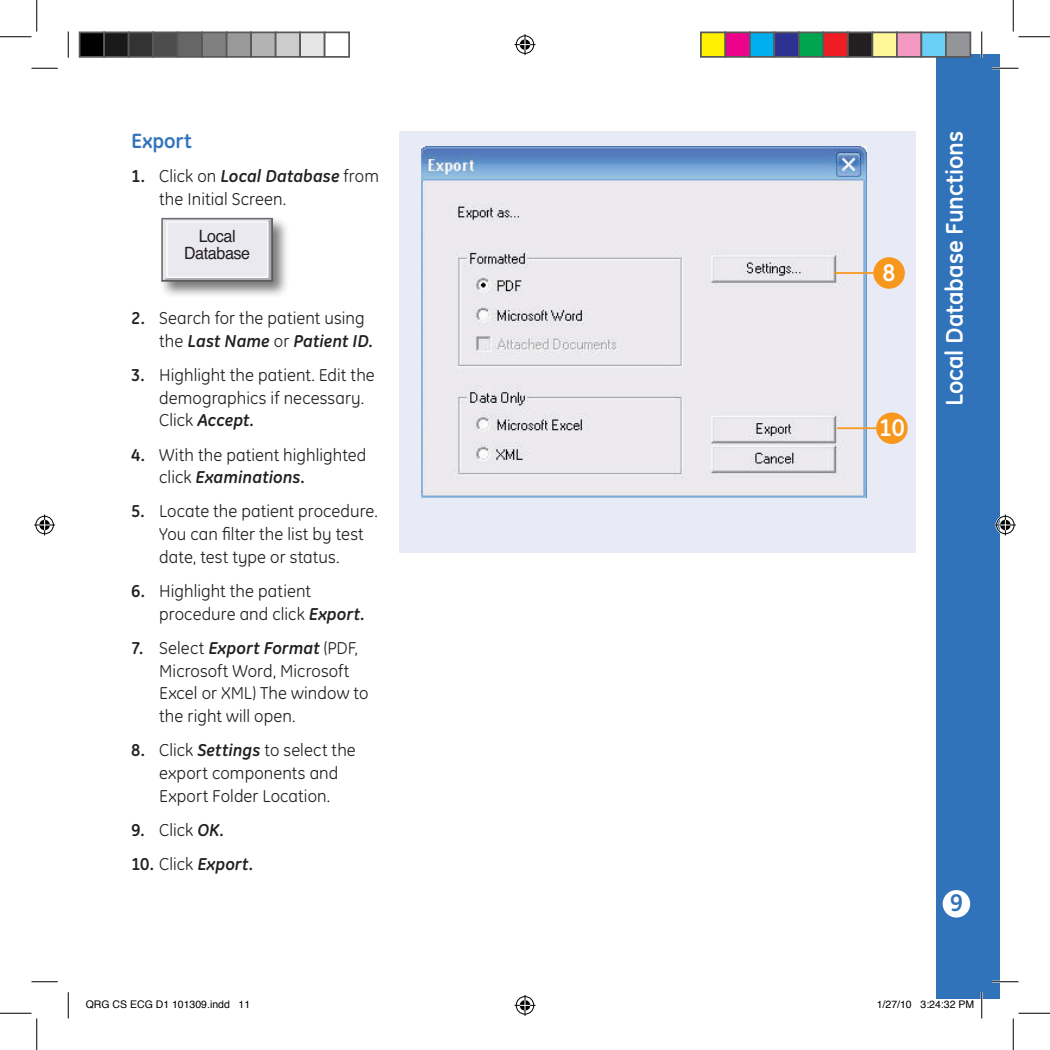
<style>
.page{position:relative;width:1050px;height:1050px;background:#fff}
.page>*{position:absolute;margin:0;border:0;box-sizing:border-box;transform-origin:0 0}
.t1{font:700 24.5px "GE Inspira";letter-spacing:-.005em;color:#fff}
.t2{font:700 24.5px "GE Inspira";color:#3073ba}
.t3{font:700 21px "GE Inspira";letter-spacing:.005em;color:#3073ba}
.t4{font:17.5px/22.8px "GE Inspira";letter-spacing:.005em;color:#231f20}
.t5{font:italic 700 17.5px "GE Inspira";letter-spacing:.015em;color:#231f20}
.t6{font:16.97px/17px "Helvetica";letter-spacing:-.025em;color:#231f20;text-align:center;scale:.95 1}
.t7{font:10.5px "Helvetica";color:#000}
.s1{font-weight:700}
.s2{font-weight:700;font-style:italic}
.s3{font-style:normal}
.s4{font-weight:400;font-style:normal}
</style>
<div class="page">
<div style="left:936px;top:54px;width:63px;height:945px;background:#3073ba"></div>
<div style="left:943px;top:890px;width:27px;height:28px;background:#fff;border-radius:50%"></div>
<div style="left:399px;top:131px;width:517px;height:422px;background:#e8ebf6"></div>
<div style="left:873px;top:257px;width:32px;height:32px;background:#f7971d;border-radius:50%"></div>
<img style="left:421px;top:146px;width:446px;height:351px">
<hr style="left:834px;top:272px;width:40px;height:2px;background:#f7971d">
<div style="left:876px;top:412px;width:32px;height:32px;background:#f7971d;border-radius:50%"></div>
<hr style="left:837px;top:427px;width:40px;height:2px;background:#f7971d">
<div style="left:159px;top:216px;width:130px;height:82px;background:#231f20;opacity:.6"></div>
<svg style="left:161px;top:218px;width:112px;height:64px"></svg>
<div style="left:166px;top:221px;width:103px;height:57px;background:#eae9ef;border:2px solid #fafafa"></div>
<hr style="left:992px;top:67px;width:26px;height:2px;background:#fff">
<hr style="left:992px;top:981px;width:26px;height:2px;background:#fff">
<hr style="left:981px;top:32px;width:2px;height:26px;background:#fff">
<hr style="left:981px;top:992px;width:2px;height:26px;background:#fff">
<svg style="left:32px;top:68px;width:26px;height:1px"></svg>
<svg style="left:992px;top:68px;width:26px;height:1px"></svg>
<svg style="left:32px;top:981px;width:26px;height:1px"></svg>
<svg style="left:992px;top:981px;width:26px;height:1px"></svg>
<svg style="left:68px;top:32px;width:1px;height:26px"></svg>
<svg style="left:68px;top:992px;width:1px;height:26px"></svg>
<svg style="left:981px;top:32px;width:1px;height:26px"></svg>
<svg style="left:981px;top:992px;width:1px;height:26px"></svg>
<hr style="left:0;top:36px;width:32px;height:1px;background:#000">
<hr style="left:1018px;top:36px;width:32px;height:1px;background:#000">
<hr style="left:0;top:1013px;width:32px;height:1px;background:#000">
<hr style="left:1018px;top:1013px;width:32px;height:1px;background:#000">
<hr style="left:36px;top:0;width:1px;height:32px;background:#000">
<hr style="left:36px;top:1018px;width:1px;height:32px;background:#000">
<hr style="left:1013px;top:0;width:1px;height:32px;background:#000">
<hr style="left:1013px;top:1018px;width:1px;height:32px;background:#000">
<svg style="left:514px;top:34px;width:22px;height:21px"></svg>
<svg style="left:514px;top:995px;width:22px;height:21px"></svg>
<svg style="left:34px;top:514px;width:21px;height:22px"></svg>
<svg style="left:995px;top:514px;width:21px;height:22px"></svg>
<div style="left:80px;top:32px;width:24px;height:25px;background:#000"></div>
<div style="left:79px;top:32px;width:26px;height:26px;border:2px solid #595959"></div>
<div style="left:104px;top:32px;width:25px;height:25px;background:#1a1a1a"></div>
<div style="left:103px;top:32px;width:27px;height:26px;border:2px solid #595959"></div>
<div style="left:129px;top:32px;width:24px;height:25px;background:#333"></div>
<div style="left:128px;top:32px;width:26px;height:26px;border:2px solid #595959"></div>
<div style="left:153px;top:32px;width:25px;height:25px;background:#4d4d4d"></div>
<div style="left:152px;top:32px;width:26px;height:26px;border:2px solid #595959"></div>
<div style="left:178px;top:32px;width:24px;height:25px;background:#666"></div>
<div style="left:177px;top:32px;width:26px;height:26px;border:2px solid #595959"></div>
<div style="left:202px;top:32px;width:25px;height:25px;background:#808080"></div>
<div style="left:201px;top:32px;width:27px;height:26px;border:2px solid #595959"></div>
<div style="left:227px;top:32px;width:24px;height:25px;background:#999"></div>
<div style="left:226px;top:32px;width:26px;height:26px;border:2px solid #595959"></div>
<div style="left:251px;top:32px;width:25px;height:25px;background:#b3b3b3"></div>
<div style="left:250px;top:32px;width:26px;height:26px;border:2px solid #595959"></div>
<div style="left:276px;top:32px;width:24px;height:25px;background:#ccc"></div>
<div style="left:275px;top:32px;width:26px;height:26px;border:2px solid #595959"></div>
<div style="left:300px;top:32px;width:25px;height:25px;background:#e6e6e6"></div>
<div style="left:299px;top:32px;width:27px;height:26px;border:2px solid #595959"></div>
<div style="left:324px;top:32px;width:26px;height:26px;border:2px solid #595959"></div>
<div style="left:701px;top:32px;width:24px;height:25px;background:#fff101"></div>
<div style="left:700px;top:32px;width:26px;height:26px;border:2px solid #595959"></div>
<div style="left:725px;top:32px;width:25px;height:25px;background:#ed028c"></div>
<div style="left:724px;top:32px;width:27px;height:26px;border:2px solid #595959"></div>
<div style="left:750px;top:32px;width:24px;height:25px;background:#00aeef"></div>
<div style="left:749px;top:32px;width:26px;height:26px;border:2px solid #595959"></div>
<div style="left:774px;top:32px;width:25px;height:25px;background:#2e3092"></div>
<div style="left:774px;top:32px;width:26px;height:26px;border:2px solid #595959"></div>
<div style="left:799px;top:32px;width:24px;height:25px;background:#00a54f"></div>
<div style="left:798px;top:32px;width:26px;height:26px;border:2px solid #595959"></div>
<div style="left:823px;top:32px;width:25px;height:25px;background:#ee1d23"></div>
<div style="left:822px;top:32px;width:27px;height:26px;border:2px solid #595959"></div>
<div style="left:848px;top:32px;width:24px;height:25px;background:#231f20"></div>
<div style="left:847px;top:32px;width:26px;height:26px;border:2px solid #595959"></div>
<div style="left:872px;top:32px;width:25px;height:25px;background:#fff79a"></div>
<div style="left:872px;top:32px;width:26px;height:26px;border:2px solid #595959"></div>
<div style="left:897px;top:32px;width:24px;height:25px;background:#f499c2"></div>
<div style="left:896px;top:32px;width:26px;height:26px;border:2px solid #595959"></div>
<div style="left:921px;top:32px;width:25px;height:25px;background:#6bcff6"></div>
<div style="left:920px;top:32px;width:27px;height:26px;border:2px solid #595959"></div>
<div style="left:946px;top:32px;width:24px;height:25px;background:#939598"></div>
<div style="left:945px;top:32px;width:26px;height:26px;border:2px solid #595959"></div>
<p class="t3" style="left:131px;top:127px;width:62px">Export</p>
<p class="t4" style="left:159px;top:165px;width:221px;text-indent:-28px"><span class="s1">1.</span> Click on <span class="s2">Local Database</span> from the Initial Screen.</p>
<p class="t6" style="left:184px;top:228px;width:71px">Local<br>Database</p>
<p class="t4" style="left:159px;top:307px;width:215px;text-indent:-28px"><span class="s1">2.</span> Search for the patient using the <span class="s2">Last Name</span> or <span class="s2">Patient ID.</span></p>
<p class="t4" style="left:159px;top:364px;width:217px;text-indent:-28px"><span class="s1">3.</span> Highlight the patient. Edit the demographics if necessary.<br>Click <span class="s2">Accept.</span></p>
<p class="t4" style="left:159px;top:443px;width:209px;text-indent:-28px"><span class="s1">4.</span> With the patient highlighted click <span class="s2">Examinations.</span></p>
<p class="t4" style="left:159px;top:500px;width:220px;text-indent:-28px"><span class="s1">5.</span> Locate the patient procedure.<br>You can filter the list by test date, test type or status.</p>
<p class="t4" style="left:159px;top:580px;width:207px;text-indent:-28px"><span class="s1">6.</span> Highlight the patient procedure and click <span class="s2">Export.</span></p>
<p class="t4" style="left:159px;top:636px;width:211px;text-indent:-28px"><span class="s1">7.</span> Select <span class="s2">Export Format</span> (PDF,<br>Microsoft Word, Microsoft<br>Excel or XML) The window to the right will open.</p>
<p class="t4" style="left:159px;top:739px;width:198px;text-indent:-28px"><span class="s1">8.</span> Click <span class="s2">Settings</span> to select the export components and<br>Export Folder Location.</p>
<p class="t4" style="left:131px;top:818px;width:94px"><span class="s1">9.</span> Click <span class="s2">OK.</span></p>
<p class="t5" style="left:131px;top:853px;width:123px"><span class="s3">10.</span> <span class="s4">Click</span> Export.</p>
<h1 class="t1" style="left:883px;top:257px;width:14px">8</h1>
<h1 class="t1" style="left:879px;top:412px;width:27px">10</h1>
<h1 class="t1" style="left:939px;top:406px;width:276px;rotate:-90deg">Local Database Functions</h1>
<h1 class="t2" style="left:950px;top:887px;width:14px">9</h1>
<p class="t7" style="left:86px;top:996px;width:166px">QRG CS ECG D1 101309.indd 11</p>
<p class="t7" style="left:877px;top:996px;width:99px">1/27/10 3:24:32 PM</p>
</div>
